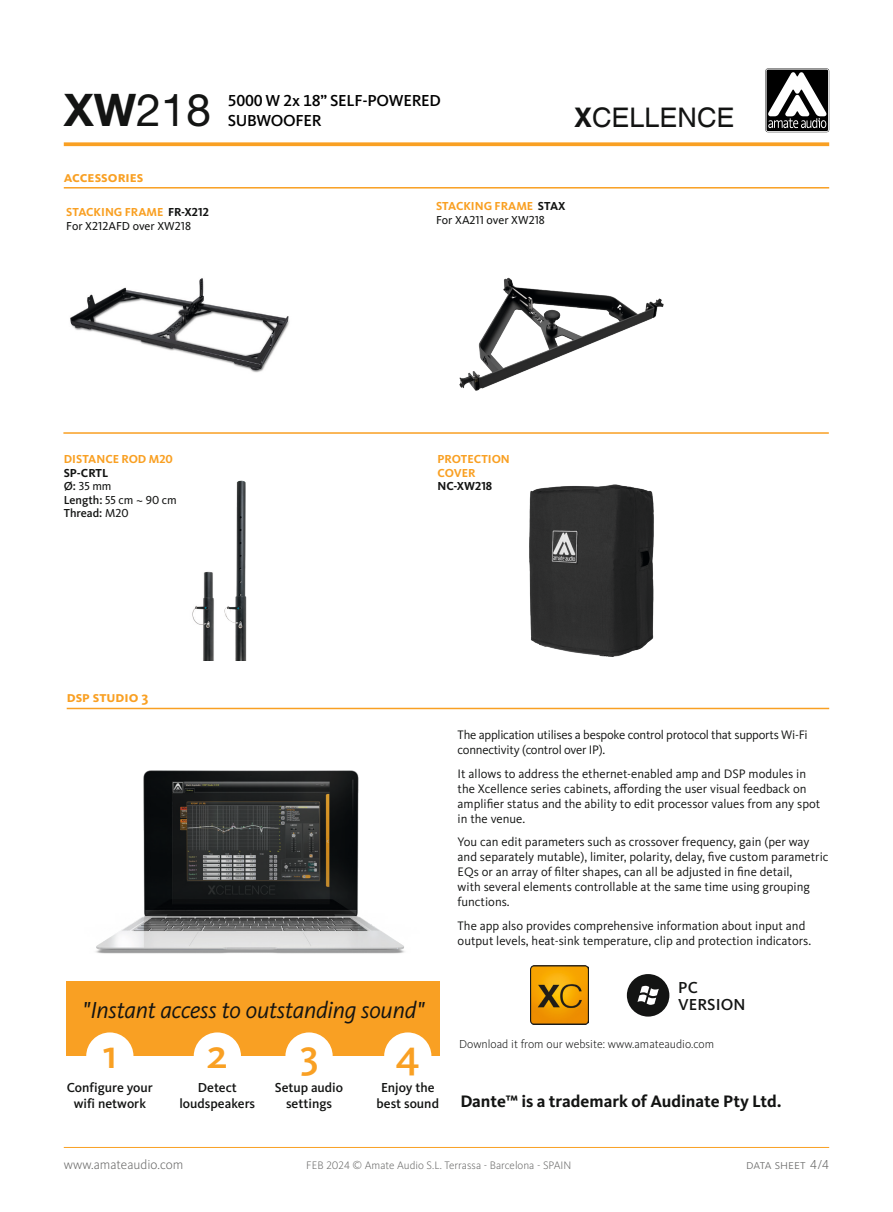
<style>
.page{position:relative;width:893px;height:1212px;background:#fff}
.page>*{position:absolute;margin:0;border:0;box-sizing:border-box;transform-origin:0 0}
.Highlights{font:45px "Helvetica Neue";color:#131413}
.Descripción_ENG{font:500 42px "Kievit OT";color:#f9a023}
.Highlights-2{font:27px "Helvetica";color:#131413}
.t1{font:italic 24px "Kievit OT";letter-spacing:-.01em;color:#131413}
.Highlights-3{font:17.25px "Kievit OT MA Bold";color:#131413}
.Descripción_ENG-2{font:500 16.5px/19.5px "Kievit OT";letter-spacing:-.015em;color:#000}
.TEXT_ENG{font:16.5px/16.5px "Kievit OT MA Medium";color:#131413}
.Estilo_de_párrafo_2{font:700 15px "Kievit OT";color:#f9a023}
.TEXT_ENG-2{font:13.5px/16.5px "Kievit OT MA Medium";color:#131413;text-align:center}
.t2{font:300 13.5px "Kievit OT";color:#686867}
.t3{font:12.75px/15px "Kievit OT";color:#131413}
.t4{font:12.75px/15px "Kievit OT";letter-spacing:-.02em;color:#131413}
.ACCE_ENG{font:700 12px/13.5px "Kievit OT";color:#f9a023}
.TITULOS{font:300 12px "Kievit OT";color:#131413}
.ACCE_ENG-2{font:12px "Kievit OT MA Book";color:#131413}
.ACCE_ENG-3{font:12px/13.5px "Kievit OT MA Bold";color:#f9a023}
.ACCE_ENG-4{font:12px/13.5px "Kievit OT MA Medium";color:#131413}
.t5{font:300 11.25px "Kievit OT";color:#686867}
.s1{font-weight:700}
.s2{font-family:"Kievit OT MA Bold";font-weight:400;color:#131413}
.s3{color:#131413}
.s4{font-family:"Kievit OT MA Medium";color:#131413}
.s5{font-family:"Kievit OT MA Book";color:#131413}
.s6{font-family:"Kievit OT MA Book"}
</style>
<div class="page">
<svg style="left:64px;top:142px;width:765px;height:4px;background:#f9a837"></svg>
<hr style="left:64px;top:1147px;width:765px;height:1px;background:#f9a023">
<hr style="left:64px;top:187px;width:765px;height:2px;background:#f9a023">
<hr style="left:63px;top:432px;width:766px;height:2px;background:#f9a023">
<div style="left:66px;top:981px;width:373px;height:75px;background:#f9a023"></div>
<div style="left:86px;top:1032px;width:47px;height:48px;background:#fff;border-radius:50%"></div>
<div style="left:194px;top:1032px;width:47px;height:48px;background:#fff;border-radius:50%"></div>
<div style="left:285px;top:1032px;width:48px;height:48px;background:#fff;border-radius:50%"></div>
<div style="left:384px;top:1032px;width:47px;height:48px;background:#fff;border-radius:50%"></div>
<hr style="left:67px;top:708px;width:762px;height:1px;background:#f9a023">
<svg style="left:627px;top:974px;width:42px;height:42px"></svg>
<img style="left:192px;top:571px;width:22px;height:90px">
<img style="left:224px;top:480px;width:23px;height:181px">
<img style="left:530px;top:966px;width:59px;height:58px">
<img style="left:95px;top:770px;width:345px;height:213px">
<div style="left:765px;top:68px;width:64px;height:64px;background:#949494;border-radius:3px"></div>
<svg style="left:766px;top:69px;width:63px;height:63px;background:#666"></svg>
<img style="left:459px;top:277px;width:205px;height:114px">
<img style="left:529px;top:484px;width:125px;height:173px">
<img style="left:70px;top:278px;width:220px;height:95px">
<p class="Highlights" style="left:64px;top:83px;width:149px"><span class="s1">XW</span>218</p>
<p class="Estilo_de_párrafo_2" style="left:64px;top:168px;width:81px">accessories</p>
<p class="ACCE_ENG" style="left:66px;top:205px;width:144px">STACKING FRAME <span class="s2">FR-X212</span></p>
<p class="ACCE_ENG-2" style="left:66px;top:219px;width:126px">For X212AFD over XW218</p>
<p class="Descripción_ENG-2" style="left:228px;top:91px;width:215px">5000 W 2x 18” SELF-POWERED<br>SUBWOOFER</p>
<p class="Highlights-2" style="left:574px;top:102px;width:162px"><span class="s1">X</span>CELLENCE</p>
<p class="ACCE_ENG" style="left:436px;top:199px;width:131px">STACKING FRAME <span class="s2">STAX</span></p>
<p class="ACCE_ENG-2" style="left:436px;top:213px;width:110px">For XA211 over XW218</p>
<p class="ACCE_ENG-3" style="left:64px;top:452px;width:111px">DISTANCE ROD M20<br><span class="s3">SP-CRTL<br></span><span class="s4">Ø:</span> <span class="s5">35 mm</span></p>
<p class="ACCE_ENG-4" style="left:64px;top:493px;width:115px">Length: <span class="s6">55 cm ~ 90 cm<br></span>Thread: <span class="s6">M20</span></p>
<p class="Estilo_de_párrafo_2" style="left:67px;top:688px;width:83px">dsp studio 3</p>
<p class="ACCE_ENG" style="left:437px;top:452px;width:74px">PROTECTION<br>COVER<br><span class="s2">NC-XW218</span></p>
<p class="t4" style="left:458px;top:727px;width:352px">The application utilises a bespoke control protocol that supports Wi-Fi connectivity (control over IP).</p>
<p class="t3" style="left:458px;top:766px;width:364px">It allows to address the ethernet-enabled amp and DSP modules in the Xcellence series cabinets, affording the user visual feedback on amplifier status and the ability to edit processor values from any spot in the venue.</p>
<p class="t3" style="left:458px;top:834px;width:372px">You can edit parameters such as crossover frequency, gain (per way and separately mutable), limiter, polarity, delay, five custom parametric EQs or an array of filter shapes, can all be adjusted in fine detail,<br>with several elements controllable at the same time using grouping functions.</p>
<p class="t3" style="left:458px;top:918px;width:355px">The app also provides comprehensive information about input and output levels, heat-sink temperature, clip and protection indicators.</p>
<p class="t1" style="left:82px;top:996px;width:344px">"Instant access to outstanding sound"</p>
<p class="Descripción_ENG" style="left:103px;top:1028px;width:16px">1</p>
<p class="Descripción_ENG" style="left:207px;top:1028px;width:22px">2</p>
<p class="Descripción_ENG" style="left:300px;top:1028px;width:20px">3</p>
<p class="Descripción_ENG" style="left:395px;top:1028px;width:26px">4</p>
<p class="TEXT_ENG-2" style="left:67px;top:1079px;width:88px">Configure your wifi network</p>
<p class="TEXT_ENG-2" style="left:179px;top:1079px;width:77px">Detect loudspeakers</p>
<p class="TEXT_ENG-2" style="left:275px;top:1079px;width:70px">Setup audio settings</p>
<p class="TEXT_ENG-2" style="left:377px;top:1079px;width:64px">Enjoy the best sound</p>
<p class="TEXT_ENG" style="left:678px;top:980px;width:69px">PC<br>VERSION</p>
<p class="TITULOS" style="left:459px;top:1037px;width:256px">Download it from our website: www.amateaudio.com</p>
<p class="Highlights-3" style="left:460px;top:1091px;width:323px">Dante™ is a trademark of Audinate Pty Ltd.</p>
<p class="t2" style="left:64px;top:1156px;width:121px">www.amateaudio.com</p>
<p class="t5" style="left:306px;top:1158px;width:267px">FEB 2024 © Amate Audio S.L. Terrassa - Barcelona - SPAIN</p>
<p class="t2" style="left:746px;top:1156px;width:84px">data sheet 4/4</p>
</div>
